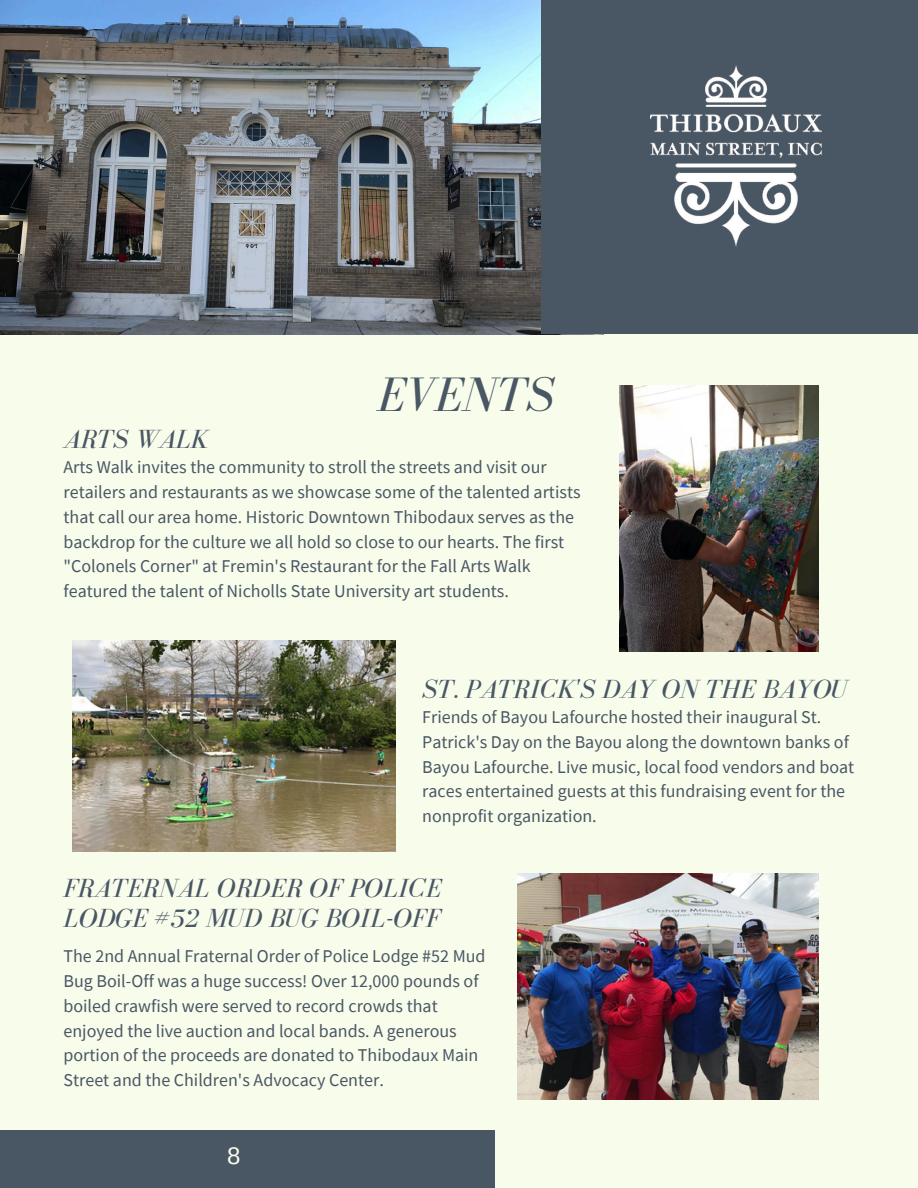
<style>
.page{position:relative;width:918px;height:1188px;background:#f8fceb}
.page>*{position:absolute;margin:0;border:0;box-sizing:border-box;transform-origin:0 0}
.t1{font:italic 49.8px "Bodoni FLF";color:#495664}
.t2{font:italic 27px/29.7px "Bodoni FLF";color:#495664}
.t3{font:24px "Arimo";color:#f8fceb}
.t4{font:18px/24.8px "Source Sans Pro";color:#495664}
</style>
<div class="page">
<img style="left:0;top:0;width:603px;height:335px">
<div style="left:541px;top:0;width:377px;height:334px;background:#495664"></div>
<div style="left:0;top:1130px;width:494px;height:58px;background:#495664"></div>
<img style="left:651px;top:65px;width:171px;height:181px">
<img style="left:517px;top:874px;width:302px;height:226px">
<img style="left:72px;top:641px;width:323px;height:210px">
<img style="left:620px;top:386px;width:199px;height:265px">
<p class="t1" style="left:377px;top:367px;width:179px">EVENTS</p>
<p class="t2" style="left:64px;top:424px;width:147px">ARTS WALK</p>
<h2 class="t4" style="left:64px;top:455px;width:519px">Arts Walk invites the community to stroll the streets and visit our retailers and restaurants as we showcase some of the talented artists that call our area home. Historic Downtown Thibodaux serves as the backdrop for the culture we all hold so close to our hearts. The first "Colonels Corner" at Fremin's Restaurant for the Fall Arts Walk featured the talent of Nicholls State University art students.</h2>
<p class="t2" style="left:422px;top:674px;width:427px">ST. PATRICK'S DAY ON THE BAYOU</p>
<p class="t4" style="left:422px;top:704px;width:434px">Friends of Bayou Lafourche hosted their inaugural St.<br>Patrick's Day on the Bayou along the downtown banks of Bayou Lafourche. Live music, local food vendors and boat races entertained guests at this fundraising event for the nonprofit organization.</p>
<h2 class="t2" style="left:64px;top:873px;width:379px">FRATERNAL ORDER OF POLICE<br>LODGE #52 MUD BUG BOIL-OFF</h2>
<p class="t4" style="left:64px;top:943px;width:424px">The 2nd Annual Fraternal Order of Police Lodge #52 Mud Bug Boil-Off was a huge success! Over 12,000 pounds of boiled crawfish were served to record crowds that enjoyed the live auction and local bands. A generous portion of the proceeds are donated to Thibodaux Main Street and the Children's Advocacy Center.</p>
<p class="t3" style="left:227px;top:1142px;width:15px">8</p>
</div>
